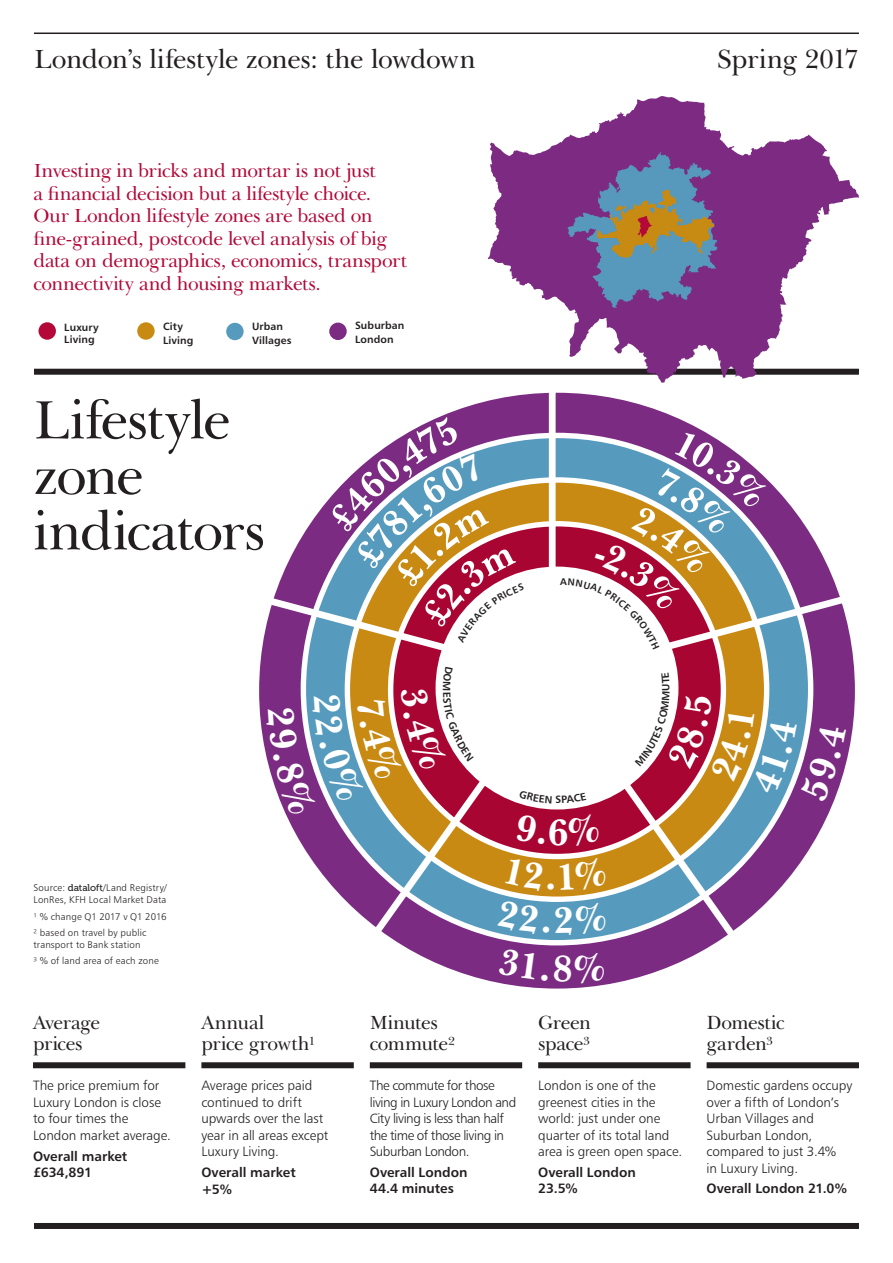
<style>
.page{position:relative;width:893px;height:1263px;background:#fff}
.page>*{position:absolute;margin:0;border:0;box-sizing:border-box;transform-origin:0 0}
.t1{font:55.5px/55.5px "Baskerville BT";letter-spacing:-.03em;color:#231f20}
.t2{font:700 37.65px "Baskerville BT";color:#fff}
.t3{font:27px "Baskerville BT";letter-spacing:-.02em;color:#231f20}
.t4{font:19.5px/22.5px "Baskerville BT";letter-spacing:-.02em;color:#b30838}
.t5{font:19.5px/21px "Baskerville BT";letter-spacing:-.02em;color:#231f20}
.t6{font:13.5px/16.5px "Humanist 777 BT Light B";letter-spacing:-.005em;color:#231f20}
.t7{font:13.5px/16.5px "Humanist 777 BT Light B";letter-spacing:-.035em;color:#231f20}
.t8{font:13.5px/16.5px "Humanist 777 BT Bold B";color:#231f20}
.t9{font:10.5px/13.5px "Humanist 777 BT Bold B";letter-spacing:.01em;color:#231f20}
.t10{font:9.75px/16.2px "Humanist 777 BT Light B";letter-spacing:.015em;color:#231f20}
.t11{font:9.75px "Humanist 777 BT Bold B";color:#231f20}
.s1{font-family:"Museo 500"}
</style>
<div class="page">
<div style="left:256px;top:390px;width:602px;height:601px;background:#7c2b83;border-radius:50%"></div>
<div style="left:549px;top:383px;width:7px;height:294px;background:#fff"></div>
<svg style="left:565px;top:847px;width:184px;height:108px"></svg>
<svg style="left:363px;top:847px;width:202px;height:100px"></svg>
<hr style="left:34px;top:33px;width:825px;height:1px;background:#231f20">
<div style="left:34px;top:1223px;width:825px;height:6px;background:#231f20"></div>
<div style="left:34px;top:369px;width:825px;height:6px;background:#231f20"></div>
<div style="left:38px;top:322px;width:18px;height:18px;background:#b30838;border-radius:50%"></div>
<div style="left:137px;top:322px;width:18px;height:18px;background:#c88a12;border-radius:50%"></div>
<div style="left:226px;top:323px;width:18px;height:17px;background:#569bbe;border-radius:50%"></div>
<div style="left:329px;top:323px;width:18px;height:17px;background:#7c2b83;border-radius:50%"></div>
<div style="left:33px;top:1062px;width:152px;height:6px;background:#231f20"></div>
<div style="left:201px;top:1062px;width:153px;height:6px;background:#231f20"></div>
<div style="left:370px;top:1062px;width:152px;height:6px;background:#231f20"></div>
<div style="left:538px;top:1062px;width:153px;height:6px;background:#231f20"></div>
<div style="left:707px;top:1062px;width:152px;height:6px;background:#231f20"></div>
<svg style="left:488px;top:96px;width:371px;height:287px;fill:#7d2b82"></svg>
<svg style="left:567px;top:152px;width:150px;height:156px"></svg>
<div style="left:505px;top:857px;width:49px;height:34px;background:#c88a12"></div>
<div style="left:560px;top:857px;width:47px;height:34px;background:#c88a12"></div>
<div style="left:497px;top:900px;width:52px;height:34px;background:#569bbe"></div>
<div style="left:555px;top:902px;width:52px;height:33px;background:#569bbe"></div>
<svg style="left:565px;top:952px;width:40px;height:3px"></svg>
<svg style="left:256px;top:416px;width:599px;height:431px"></svg>
<h3 class="t3" style="left:34px;top:42px;width:443px">London’s lifestyle zones: the lowdown</h3>
<h3 class="t3" style="left:717px;top:42px;width:143px">Spring 2017</h3>
<p class="t4" style="left:33px;top:159px;width:375px">Investing in bricks and mortar is not just<br>a financial decision but a lifestyle choice.<br>Our London lifestyle zones are based on fine-grained, postcode level analysis of big data on demographics, economics, transport connectivity and housing markets.</p>
<p class="t9" style="left:64px;top:321px;width:36px;line-height:12px">Luxury<br>Living</p>
<p class="t9" style="left:163px;top:319px;width:32px">City<br>Living</p>
<p class="t9" style="left:252px;top:319px;width:41px">Urban<br>Villages</p>
<p class="t9" style="left:355px;top:319px;width:51px">Suburban<br>London</p>
<h1 class="t1" style="left:33px;top:392px;width:233px">Lifestyle zone indicators</h1>
<p class="t10" style="left:34px;top:882px;width:135px;line-height:12px">Source: <span class="s1">dataloft</span>/Land Registry/<br>LonRes, KFH Local Market Data</p>
<p class="t10" style="left:34px;top:908px;width:134px">¹ % change Q1 2017 v Q1 2016<br>² based on travel by public</p>
<p class="t10" style="left:34px;top:936px;width:127px">transport to Bank station<br>³ % of land area of each zone</p>
<p class="t11" style="left:560px;top:576px;width:8px">A</p>
<h2 class="t2" style="left:548px;top:808px;width:23px">6</h2>
<h3 class="t5" style="left:33px;top:1011px;width:69px">Average prices</h3>
<h3 class="t5" style="left:201px;top:1011px;width:116px">Annual<br>price growth¹</h3>
<h3 class="t5" style="left:370px;top:1011px;width:87px">Minutes commute²</h3>
<h3 class="t5" style="left:538px;top:1011px;width:54px">Green space³</h3>
<h3 class="t5" style="left:707px;top:1011px;width:79px">Domestic garden³</h3>
<p class="t6" style="left:33px;top:1077px;width:139px">The price premium for<br>Luxury London is close to four times the<br>London market average.</p>
<p class="t8" style="left:33px;top:1147px;width:96px">Overall market £634,891</p>
<p class="t6" style="left:201px;top:1077px;width:128px">Average prices paid continued to drift upwards over the last year in all areas except<br>Luxury Living.</p>
<p class="t8" style="left:201px;top:1164px;width:96px">Overall market +5%</p>
<p class="t7" style="left:370px;top:1077px;width:148px">The commute for those living in Luxury London and<br>City living is less than half the time of those living in<br>Suburban London.</p>
<p class="t8" style="left:370px;top:1164px;width:99px">Overall London<br>44.4 minutes</p>
<p class="t6" style="left:538px;top:1077px;width:146px">London is one of the greenest cities in the world: just under one quarter of its total land area is green open space.</p>
<p class="t8" style="left:538px;top:1164px;width:99px">Overall London<br>23.5%</p>
<p class="t6" style="left:707px;top:1077px;width:147px">Domestic gardens occupy over a fifth of London’s<br>Urban Villages and<br>Suburban London, compared to just 3.4%<br>in Luxury Living.</p>
<p class="t8" style="left:707px;top:1180px;width:142px">Overall London 21.0%</p>
</div>
